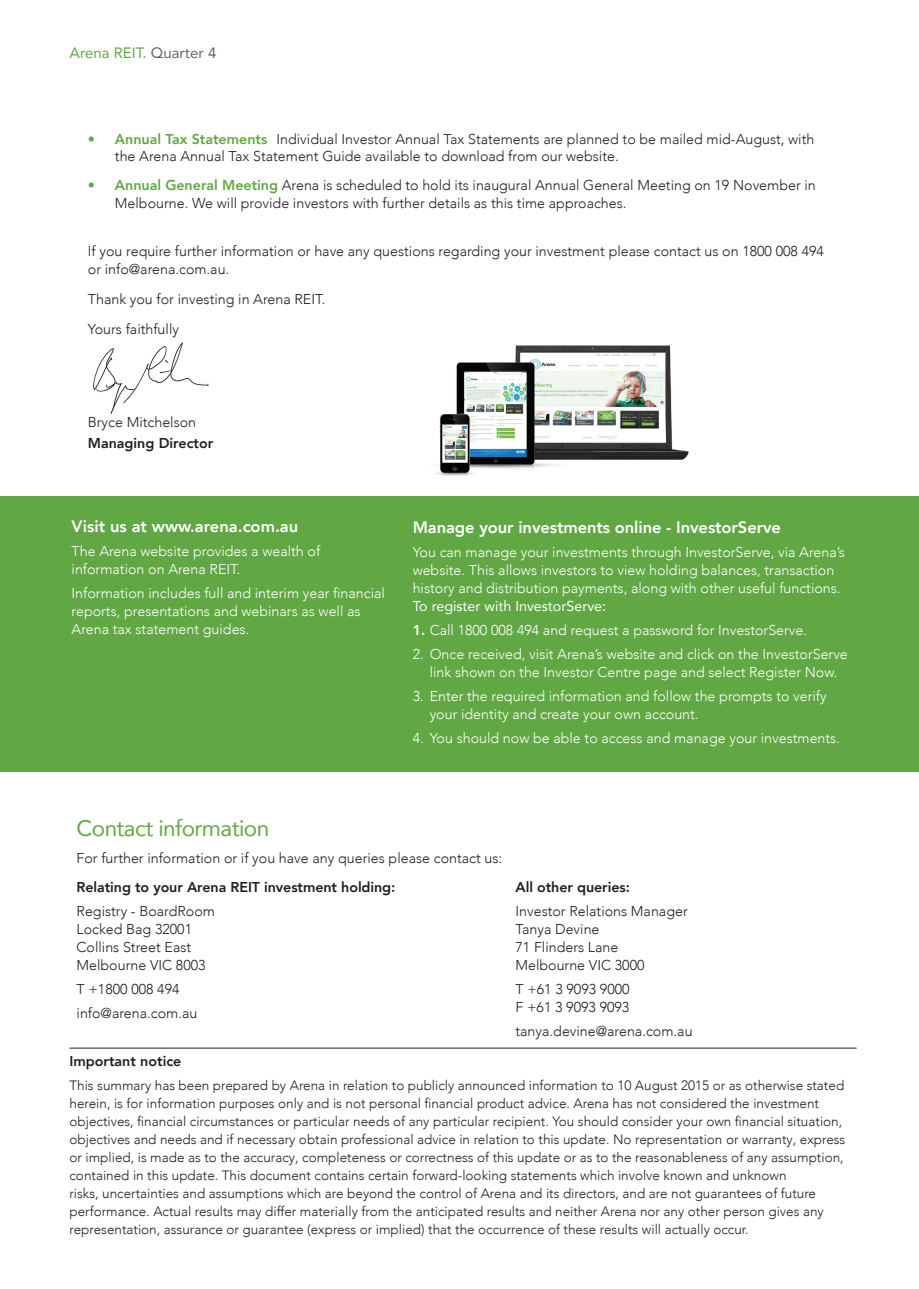
<style>
.page{position:relative;width:919px;height:1289px;background:#fff}
.page>*{position:absolute;margin:0;border:0;box-sizing:border-box;transform-origin:0 0}
.t1{font:22.5px "Avenir LT Com";letter-spacing:-.025em;color:#61a844}
.t2{font:800 16.5px "Avenir LT Com";letter-spacing:-.005em;color:#fff}
.t3{font:15px "Avenir LT Com";color:#61a844}
.t4{font:300 14.25px/18px "Avenir LT Com";color:#231f20}
.t5{font:300 14.25px/18px "Avenir LT Com";color:#fff}
.t6{font:800 14.25px "Avenir LT Com";letter-spacing:-.005em;color:#231f20}
.t7{font:14.25px "Avenir LT Com";color:#fff}
.t8{font:300 13.5px/18px "Avenir LT Com";color:#231f20}
.s1{color:#636366}
.s2{font-weight:800;color:#61a844}
.s3{font-weight:800}
</style>
<div class="page">
<div style="left:0;top:497px;width:918px;height:275px;background:#61a844"></div>
<hr style="left:69px;top:1047px;width:787px;height:1px;background:#231f20">
<img style="left:93px;top:342px;width:116px;height:72px">
<img style="left:434px;top:345px;width:255px;height:131px">
<p class="t3" style="left:69px;top:44px;width:148px">Arena REIT. <span class="s1">Quarter 4</span></p>
<p class="t4" style="left:115px;top:130px;width:701px;line-height:17.2px;text-indent:-27px"><span class="s2">• Annual Tax Statements</span> Individual Investor Annual Tax Statements are planned to be mailed mid-August, with the Arena Annual Tax Statement Guide available to download from our website.</p>
<p class="t4" style="left:115px;top:176px;width:702px;text-indent:-27px"><span class="s2">• Annual General Meeting</span> Arena is scheduled to hold its inaugural Annual General Meeting on 19 November in<br>Melbourne. We will provide investors with further details as this time approaches.</p>
<p class="t4" style="left:88px;top:242px;width:737px">If you require further information or have any questions regarding your investment please contact us on 1800 008 494 or info@arena.com.au.</p>
<p class="t4" style="left:88px;top:284px;width:239px;line-height:30px">Thank you for investing in Arena REIT.<br>Yours faithfully</p>
<p class="t4" style="left:88px;top:413px;width:110px">Bryce Mitchelson</p>
<p class="t6" style="left:88px;top:434px;width:127px">Managing Director</p>
<p class="t2" style="left:72px;top:516px;width:228px">Visit us at www.arena.com.au</p>
<p class="t5" style="left:72px;top:542px;width:250px">The Arena website provides a wealth of information on Arena REIT.</p>
<p class="t5" style="left:72px;top:584px;width:315px">Information includes full and interim year financial reports, presentations and webinars as well as<br>Arena tax statement guides.</p>
<p class="t2" style="left:412px;top:517px;width:370px">Manage your investments online - InvestorServe</p>
<p class="t5" style="left:412px;top:542px;width:434px">You can manage your investments through InvestorServe, via Arena’s website. This allows investors to view holding balances, transaction history and distribution payments, along with other useful functions.</p>
<p class="t7" style="left:412px;top:597px;width:195px">To register with InvestorServe:</p>
<p class="t5" style="left:412px;top:620px;width:396px"><span class="s3">1.</span> Call 1800 008 494 and request a password for InvestorServe.</p>
<p class="t5" style="left:412px;top:644px;width:436px;text-align:center">2. Once received, visit Arena’s website and click on the InvestorServe link shown on the Investor Centre page and select Register Now.</p>
<p class="t5" style="left:429px;top:686px;width:398px;text-indent:-17px">3. Enter the required information and follow the prompts to verify your identity and create your own account.</p>
<p class="t5" style="left:412px;top:728px;width:429px">4. You should now be able to access and manage your investments.</p>
<h1 class="t1" style="left:77px;top:814px;width:194px">Contact information</h1>
<p class="t4" style="left:77px;top:849px;width:427px">For further information or if you have any queries please contact us:</p>
<p class="t6" style="left:77px;top:878px;width:320px">Relating to your Arena REIT investment holding:</p>
<p class="t4" style="left:77px;top:902px;width:140px">Registry - BoardRoom<br>Locked Bag 32001<br>Collins Street East<br>Melbourne VIC 8003</p>
<p class="t4" style="left:77px;top:976px;width:122px;line-height:24px">T +1800 008 494 info@arena.com.au</p>
<p class="t6" style="left:515px;top:878px;width:116px">All other queries:</p>
<p class="t4" style="left:515px;top:901px;width:174px">Investor Relations Manager<br>Tanya Devine<br>71 Flinders Lane<br>Melbourne VIC 3000</p>
<p class="t4" style="left:515px;top:979px;width:115px">T +61 3 9093 9000<br>F +61 3 9093 9093</p>
<p class="t4" style="left:515px;top:1021px;width:178px">tanya.devine@arena.com.au</p>
<p class="t6" style="left:69px;top:1052px;width:113px">Important notice</p>
<p class="t8" style="left:69px;top:1076px;width:777px">This summary has been prepared by Arena in relation to publicly announced information to 10 August 2015 or as otherwise stated herein, is for information purposes only and is not personal financial product advice. Arena has not considered the investment objectives, financial circumstances or particular needs of any particular recipient. You should consider your own financial situation, objectives and needs and if necessary obtain professional advice in relation to this update. No representation or warranty, express or implied, is made as to the accuracy, completeness or correctness of this update or as to the reasonableness of any assumption, contained in this update. This document contains certain forward-looking statements which involve known and unknown<br>risks, uncertainties and assumptions which are beyond the control of Arena and its directors, and are not guarantees of future performance. Actual results may differ materially from the anticipated results and neither Arena nor any other person gives any representation, assurance or guarantee (express or implied) that the occurrence of these results will actually occur.</p>
</div>
